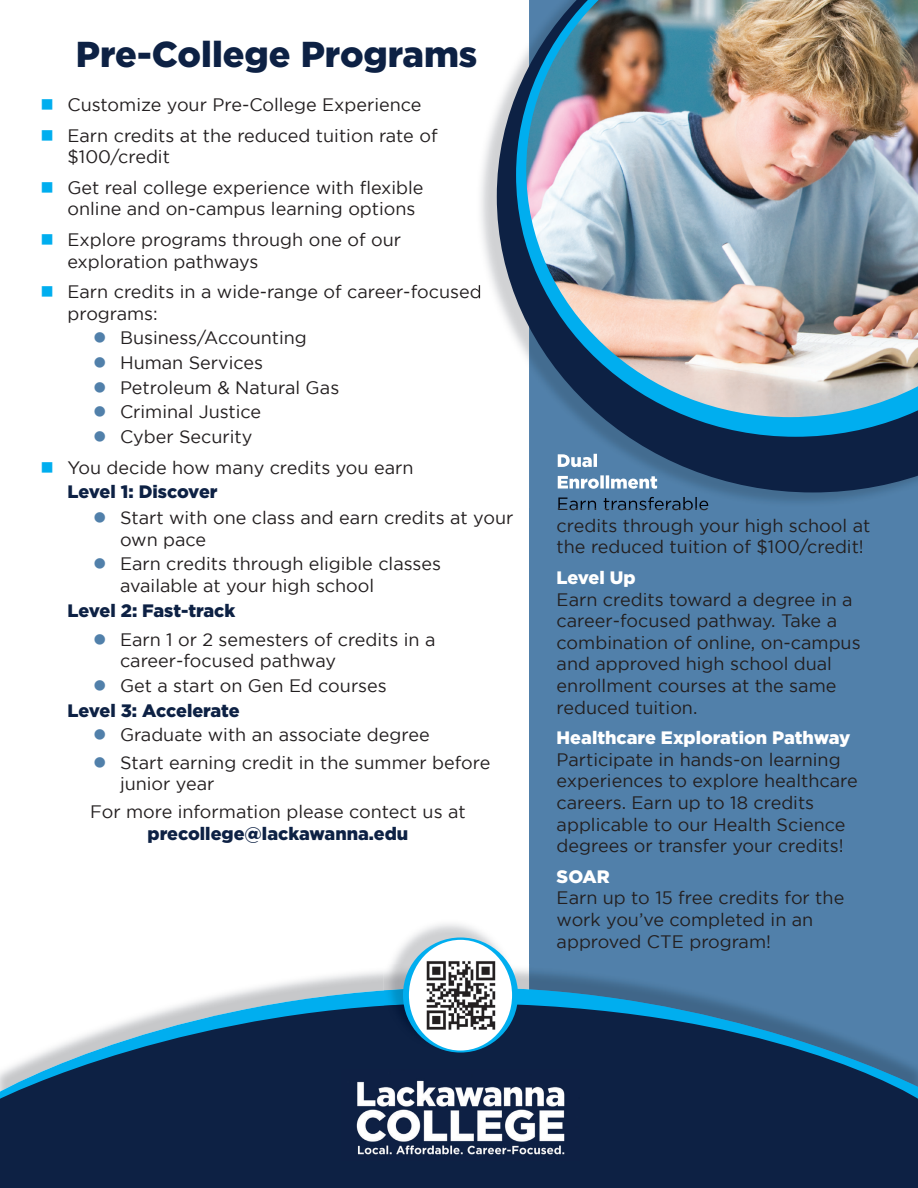
<style>
.page{position:relative;width:918px;height:1188px;background:#fff}
.page>*{position:absolute;margin:0;border:0;box-sizing:border-box;transform-origin:0 0}
.t1{font:900 36px "Gotham";color:#0d2144}
.t2{font:18px/21.6px "Gotham";color:#231f20}
.t3{font:900 18px "Gotham";color:#0d2144}
.t4{font:900 18px "Gotham";color:#fff}
.s1{color:#00aeef}
.s2{color:#5180aa}
.s3{font-weight:900;color:#0d2144}
</style>
<div class="page">
<div style="left:529px;top:0;width:389px;height:1188px;background:#5180aa"></div>
<img style="left:263px;top:969px;width:266px;height:18px">
<svg style="left:190px;top:987px;width:548px;height:16px"></svg>
<svg style="left:0;top:1003px;width:918px;height:185px;background:#203d60"></svg>
<img style="left:384px;top:924px;width:131px;height:63px">
<img style="left:384px;top:987px;width:20px;height:16px">
<div style="left:384px;top:1003px;width:131px;height:48px;background:#0d2144"></div>
<svg style="left:403px;top:938px;width:115px;height:115px"></svg>
<img style="left:481px;top:111px;width:398px;height:390px">
<img style="left:476px;top:285px;width:6px;height:16px">
<img style="left:558px;top:497px;width:151px;height:11px">
<svg style="left:497px;top:69px;width:421px;height:423px"></svg>
<svg style="left:516px;top:52px;width:402px;height:385px"></svg>
<div style="left:323px;top:1060px;width:272px;height:101px;background:#0d2144"></div>
<img style="left:356px;top:1080px;width:209px;height:75px">
<img style="left:526px;top:1px;width:392px;height:416px">
<hr style="left:200px;top:0;width:718px;height:1px;background:#fff">
<div style="left:409px;top:940px;width:103px;height:111px;background:#fff;border-radius:50%"></div>
<img style="left:426px;top:961px;width:69px;height:69px">
<h1 class="t1" style="left:76px;top:33px;width:403px">Pre-College Programs</h1>
<p class="t2" style="left:40px;top:94px;width:383px"><span class="s1">■</span> Customize your Pre-College Experience</p>
<p class="t2" style="left:68px;top:124px;width:372px;text-indent:-27px"><span class="s1">■</span> Earn credits at the reduced tuition rate of $100/credit</p>
<p class="t2" style="left:68px;top:176px;width:358px;text-indent:-27px"><span class="s1">■</span> Get real college experience with flexible online and on-campus learning options</p>
<p class="t2" style="left:68px;top:229px;width:335px;text-indent:-27px"><span class="s1">■</span> Explore programs through one of our exploration pathways</p>
<p class="t2" style="left:68px;top:281px;width:416px;text-indent:-27px"><span class="s1">■</span> Earn credits in a wide-range of career-focused programs:</p>
<p class="t2" style="left:93px;top:327px;width:215px"><span class="s2">●</span> Business/Accounting</p>
<p class="t2" style="left:93px;top:352px;width:172px"><span class="s2">●</span> Human Services</p>
<p class="t2" style="left:93px;top:376px;width:248px"><span class="s2">●</span> Petroleum &amp; Natural Gas</p>
<p class="t2" style="left:93px;top:401px;width:170px"><span class="s2">●</span> Criminal Justice</p>
<p class="t2" style="left:93px;top:425px;width:161px"><span class="s2">●</span> Cyber Security</p>
<p class="t2" style="left:68px;top:455px;width:348px;line-height:24.6px;text-indent:-27px"><span class="s1">■</span> You decide how many credits you earn<br><span class="s3">Level 1: Discover</span></p>
<p class="t2" style="left:120px;top:507px;width:395px;text-indent:-27px"><span class="s2">●</span> Start with one class and earn credits at your own pace</p>
<p class="t2" style="left:120px;top:553px;width:323px;text-indent:-27px"><span class="s2">●</span> Earn credits through eligible classes available at your high school</p>
<p class="t3" style="left:68px;top:600px;width:169px">Level 2: Fast-track</p>
<p class="t2" style="left:120px;top:628px;width:317px;text-indent:-27px"><span class="s2">●</span> Earn 1 or 2 semesters of credits in a career-focused pathway</p>
<p class="t2" style="left:68px;top:673px;width:321px;line-height:24.6px;text-indent:26px"><span class="s2">●</span> Get a start on Gen Ed courses<br><span class="s3">Level 3: Accelerate</span></p>
<p class="t2" style="left:93px;top:724px;width:338px"><span class="s2">●</span> Graduate with an associate degree</p>
<p class="t2" style="left:120px;top:751px;width:372px;text-indent:-27px"><span class="s2">●</span> Start earning credit in the summer before junior year</p>
<p class="t2" style="left:90px;top:800px;width:377px">For more information please contect us at</p>
<p class="t3" style="left:148px;top:823px;width:262px">precollege@lackawanna.edu</p>
<p class="t2" style="left:557px;top:493px;width:315px">Earn transferable<br>credits through your high school at the reduced tuition of $100/credit!</p>
<p class="t4" style="left:557px;top:567px;width:81px">Level Up</p>
<p class="t2" style="left:557px;top:588px;width:306px">Earn credits toward a degree in a career-focused pathway. Take a combination of online, on-campus and approved high school dual enrollment courses at the same reduced tuition.</p>
<p class="t4" style="left:557px;top:727px;width:295px">Healthcare Exploration Pathway</p>
<p class="t2" style="left:557px;top:748px;width:303px">Participate in hands-on learning experiences to explore healthcare careers. Earn up to 18 credits applicable to our Health Science degrees or transfer your credits!</p>
<p class="t4" style="left:557px;top:866px;width:55px">SOAR</p>
<p class="t2" style="left:557px;top:887px;width:289px">Earn up to 15 free credits for the work you’ve completed in an approved CTE program!</p>
</div>
